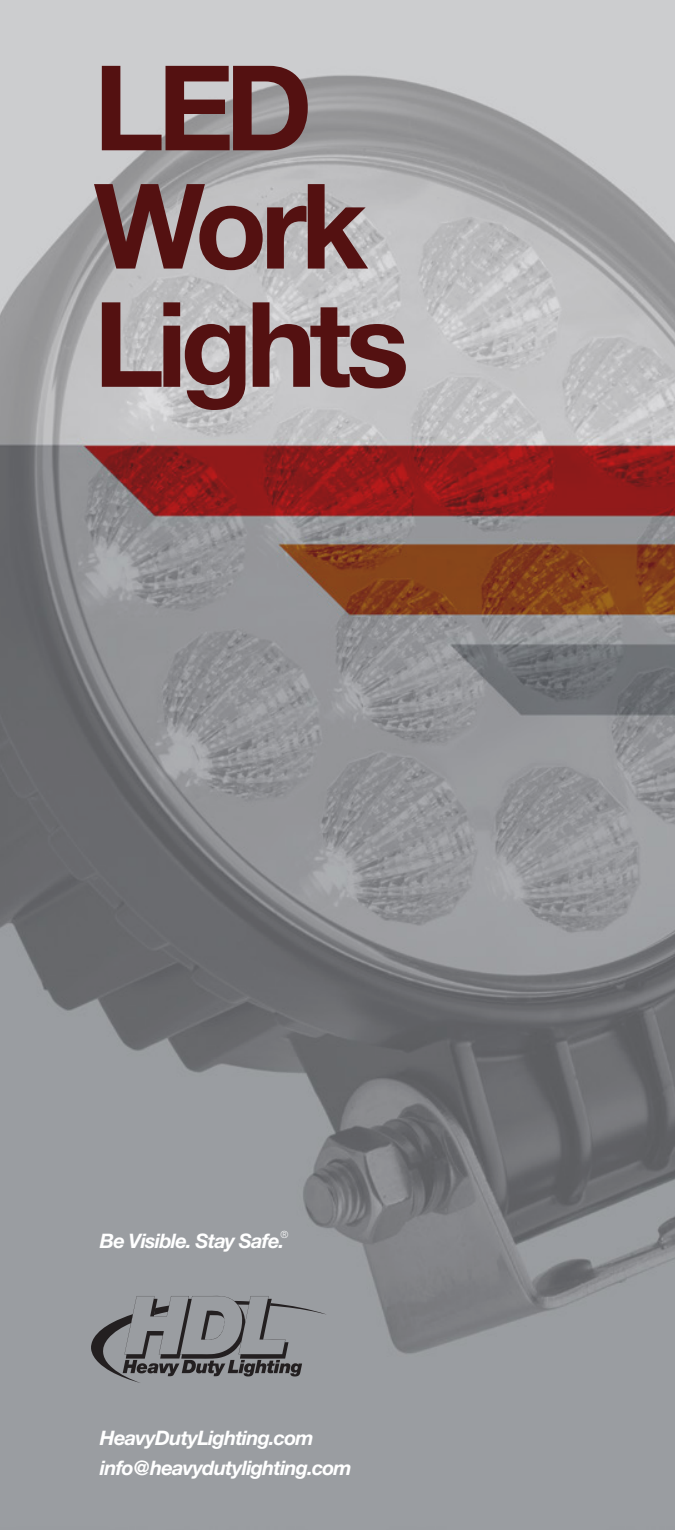
<style>
.page{position:relative;width:675px;height:1530px;background:#fff}
.page>*{position:absolute;margin:0;border:0;box-sizing:border-box;transform-origin:0 0}
.t1{font:700 118.25px/118.2px "Helvetica Neue";letter-spacing:-.055em;color:#541111}
.t2{font:italic 700 20px/29.5px "Helvetica Neue";letter-spacing:-.035em;color:#fff}
.t3{font:300 condensed 10px "Helvetica Neue";color:#fff}
</style>
<div class="page">
<img style="left:0;top:0;width:675px;height:1530px">
<svg style="left:91px;top:1296px;width:236px;height:87px;background:#838588"></svg>
<h1 class="t1" style="left:94px;top:46px;width:317px">LED<br>Work<br>Lights</h1>
<p class="t2" style="left:100px;top:1225px;width:186px">Be Visible. Stay Safe.</p>
<p class="t3" style="left:280px;top:1228px;width:9px">®</p>
<p class="t2" style="left:100px;top:1423px;width:253px">HeavyDutyLighting.com info@heavydutylighting.com</p>
</div>
